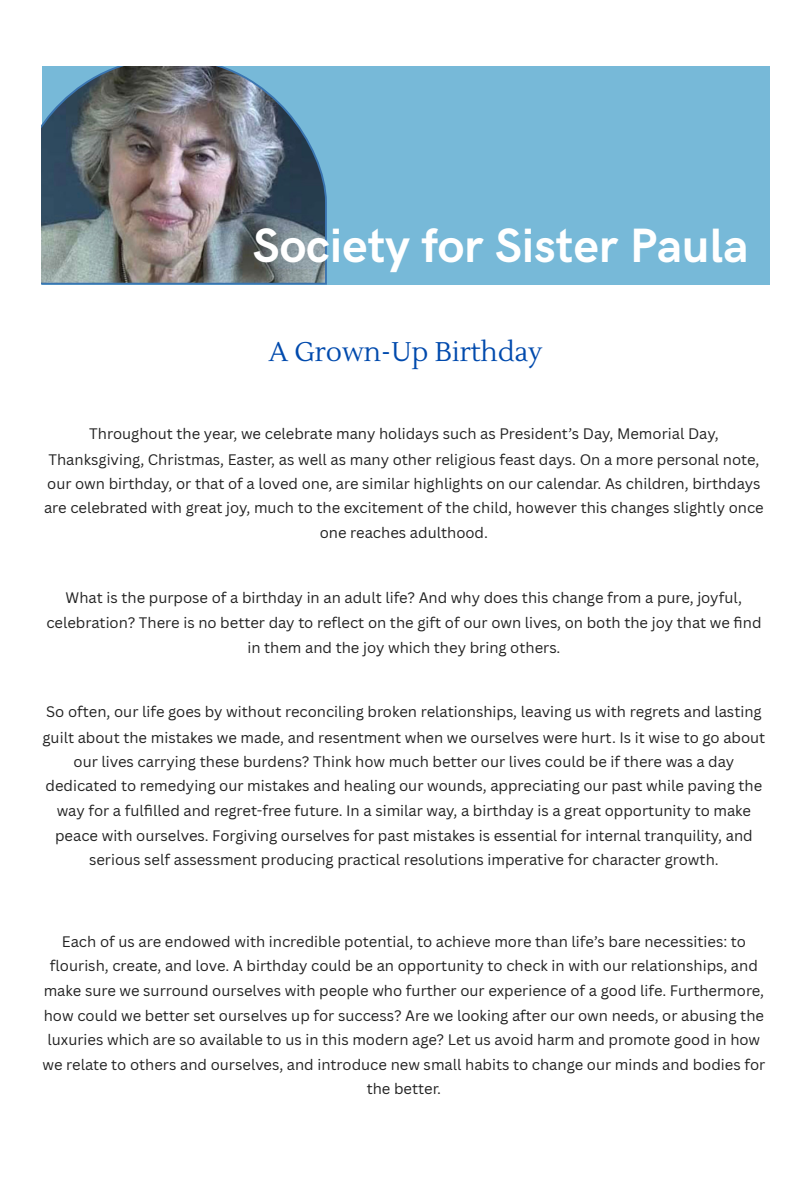
<style>
.page{position:relative;width:810px;height:1181px;background:#fff}
.page>*{position:absolute;margin:0;border:0;box-sizing:border-box;transform-origin:0 0}
.t1{font:700 48.3px "HK Grotesk";color:#fff}
.t2{font:27px "Lustria";color:#004aad}
.t3{font:14.85px/24.6px "Canva Sans";color:#222;text-align:center}
</style>
<div class="page">
<div style="left:42px;top:66px;width:727px;height:218px;background:#77b9d8"></div>
<img style="left:42px;top:66px;width:285px;height:218px">
<p class="t1" style="left:253px;top:218px;width:497px">Society for Sister Paula</p>
<p class="t2" style="left:269px;top:336px;width:275px">A Grown-Up Birthday</p>
<p class="t3" style="left:44px;top:421px;width:721px">Throughout the year, we celebrate many holidays such as President’s Day, Memorial Day, Thanksgiving, Christmas, Easter, as well as many other religious feast days. On a more personal note, our own birthday, or that of a loved one, are similar highlights on our calendar. As children, birthdays are celebrated with great joy, much to the excitement of the child, however this changes slightly once one reaches adulthood.</p>
<p class="t3" style="left:46px;top:585px;width:717px">What is the purpose of a birthday in an adult life? And why does this change from a pure, joyful, celebration? There is no better day to reflect on the gift of our own lives, on both the joy that we fi nd in them and the joy which they bring others.</p>
<p class="t3" style="left:42px;top:699px;width:724px">So often, our life goes by without reconciling broken relationships, leaving us with regrets and lasting guilt about the mistakes we made, and resentment when we ourselves were hurt. Is it wise to go about our lives carrying these burdens? Think how much better our lives could be if there was a day dedicated to remedying our mistakes and healing our wounds, appreciating our past while paving the way for a fulfi lled and regret-free future. In a similar way, a birthday is a great opportunity to make peace with ourselves. Forgiving ourselves for past mistakes is essential for internal tranquility, and serious self assessment producing practical resolutions imperative for character growth.</p>
<p class="t3" style="left:43px;top:928px;width:724px">Each of us are endowed with incredible potential, to achieve more than life’s bare necessities: to flourish, create, and love. A birthday could be an opportunity to check in with our relationships, and make sure we surround ourselves with people who further our experience of a good life. Furthermore, how could we better set ourselves up for success? Are we looking after our own needs, or abusing the luxuries which are so available to us in this modern age? Let us avoid harm and promote good in how we relate to others and ourselves, and introduce new small habits to change our minds and bodies for the better.</p>
</div>
